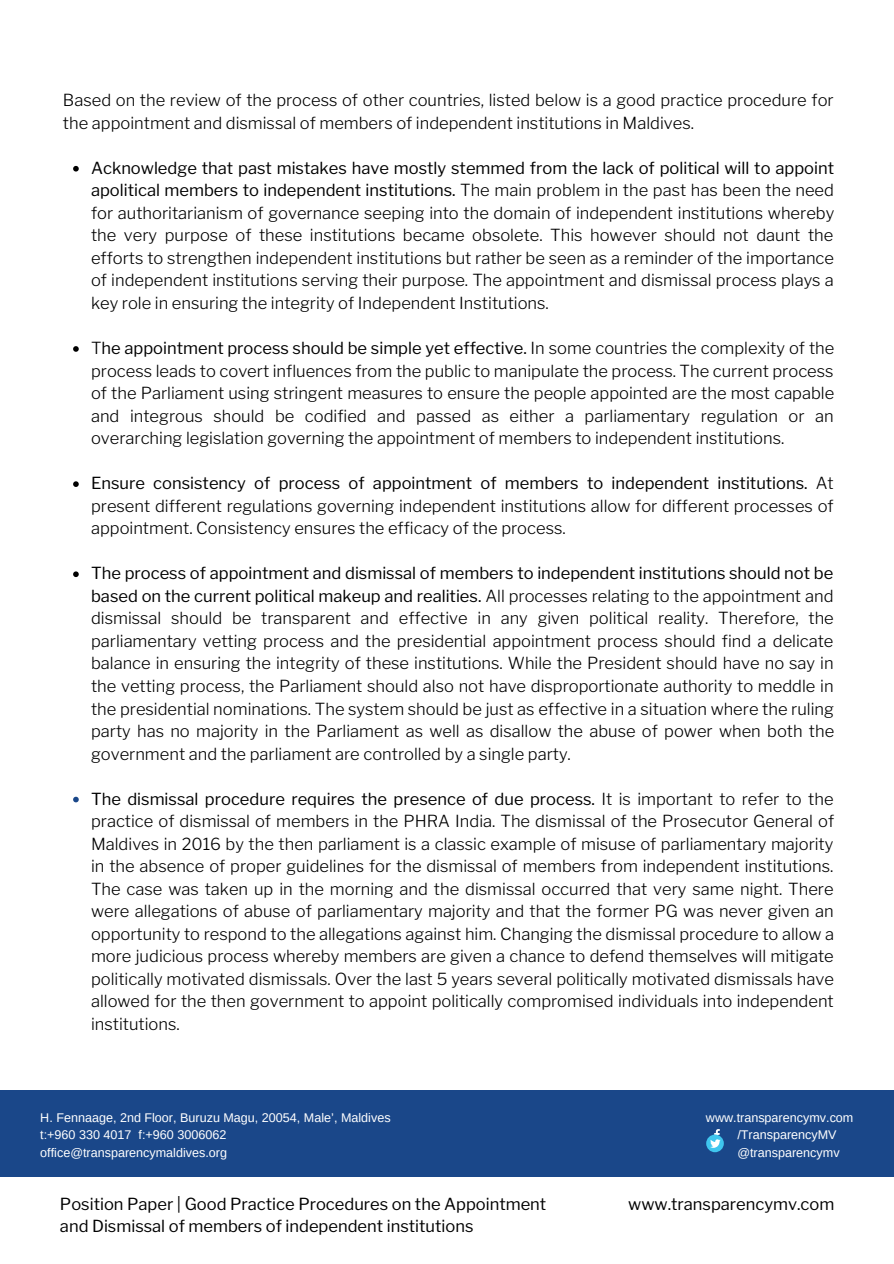
<style>
.page{position:relative;width:894px;height:1264px;background:#fff}
.page>*{position:absolute;margin:0;border:0;box-sizing:border-box;transform-origin:0 0}
.t1{font:300 16.5px/22.5px "Libre Franklin";color:#000;text-align:justify}
.t2{font:16.5px "Libre Franklin";color:#000}
.t3{font:12.6px "Arimo";color:#fff}
.s1{font-weight:400}
</style>
<div class="page">
<svg style="left:73px;top:166px;width:6px;height:5px"></svg>
<svg style="left:73px;top:346px;width:6px;height:6px"></svg>
<svg style="left:73px;top:481px;width:6px;height:6px"></svg>
<svg style="left:73px;top:571px;width:6px;height:6px"></svg>
<svg style="left:73px;top:796px;width:6px;height:6px"></svg>
<div style="left:0;top:1090px;width:893px;height:87px;background:#1a4789"></div>
<svg style="left:706px;top:1134px;width:17px;height:18px"></svg>
<svg style="left:708px;top:1129px;width:16px;height:18px"></svg>
<p class="t1" style="left:63px;top:89px;width:772px">Based on the review of the process of other countries, listed below is a good practice procedure for the appointment and dismissal of members of independent institutions in Maldives.</p>
<p class="t1" style="left:91px;top:157px;width:744px"><span class="s1">Acknowledge that past mistakes have mostly stemmed from the lack of political will to appoint apolitical members to independent institutions.</span> The main problem in the past has been the need for authoritarianism of governance seeping into the domain of independent institutions whereby the very purpose of these institutions became obsolete. This however should not daunt the efforts to strengthen independent institutions but rather be seen as a reminder of the importance of independent institutions serving their purpose. The appointment and dismissal process plays a key role in ensuring the integrity of Independent Institutions.</p>
<p class="t1" style="left:91px;top:337px;width:744px">T<span class="s1">he appointment process should be simple yet effective.</span> In some countries the complexity of the process leads to covert influences from the public to manipulate the process. The current process of the Parliament using stringent measures to ensure the people appointed are the most capable and integrous should be codified and passed as either a parliamentary regulation or an overarching legislation governing the appointment of members to independent institutions.</p>
<p class="t1" style="left:91px;top:472px;width:744px"><span class="s1">Ensure consistency of process of appointment of members to independent institutions.</span> At present different regulations governing independent institutions allow for different processes of appointment. Consistency ensures the efficacy of the process.</p>
<p class="t1" style="left:91px;top:562px;width:744px"><span class="s1">The process of appointment and dismissal of members to independent institutions should not be based on the current political makeup and realities.</span> All processes relating to the appointment and dismissal should be transparent and effective in any given political reality. Therefore, the parliamentary vetting process and the presidential appointment process should find a delicate balance in ensuring the integrity of these institutions. While the President should have no say in the vetting process, the Parliament should also not have disproportionate authority to meddle in the presidential nominations. The system should be just as effective in a situation where the ruling party has no majority in the Parliament as well as disallow the abuse of power when both the government and the parliament are controlled by a single party.</p>
<p class="t1" style="left:91px;top:787px;width:744px"><span class="s1">The dismissal procedure requires the presence of due process.</span> It is important to refer to the practice of dismissal of members in the PHRA India. The dismissal of the Prosecutor General of Maldives in 2016 by the then parliament is a classic example of misuse of parliamentary majority in the absence of proper guidelines for the dismissal of members from independent institutions.<br>The case was taken up in the morning and the dismissal occurred that very same night. There were allegations of abuse of parliamentary majority and that the former PG was never given an opportunity to respond to the allegations against him. Changing the dismissal procedure to allow a more judicious process whereby members are given a chance to defend themselves will mitigate politically motivated dismissals. Over the last 5 years several politically motivated dismissals have allowed for the then government to appoint politically compromised individuals into independent institutions.</p>
<p class="t3" style="left:40px;top:1110px;width:352px">H. Fennaage, 2nd Floor, Buruzu Magu, 20054, Male’, Maldives</p>
<p class="t3" style="left:40px;top:1127px;width:187px">t:+960 330 4017 f:+960 3006062</p>
<p class="t3" style="left:40px;top:1145px;width:188px">office@transparencymaldives.org</p>
<p class="t3" style="left:705px;top:1110px;width:149px">www.transparencymv.com</p>
<p class="t3" style="left:737px;top:1127px;width:101px">/TransparencyMV</p>
<p class="t3" style="left:737px;top:1145px;width:104px">@transparencymv</p>
<p class="t2" style="left:60px;top:1193px;width:487px">Position Paper | Good Practice Procedures on the Appointment</p>
<p class="t2" style="left:628px;top:1193px;width:208px">www.transparencymv.com</p>
<p class="t2" style="left:60px;top:1216px;width:415px">and Dismissal of members of independent institutions</p>
</div>
